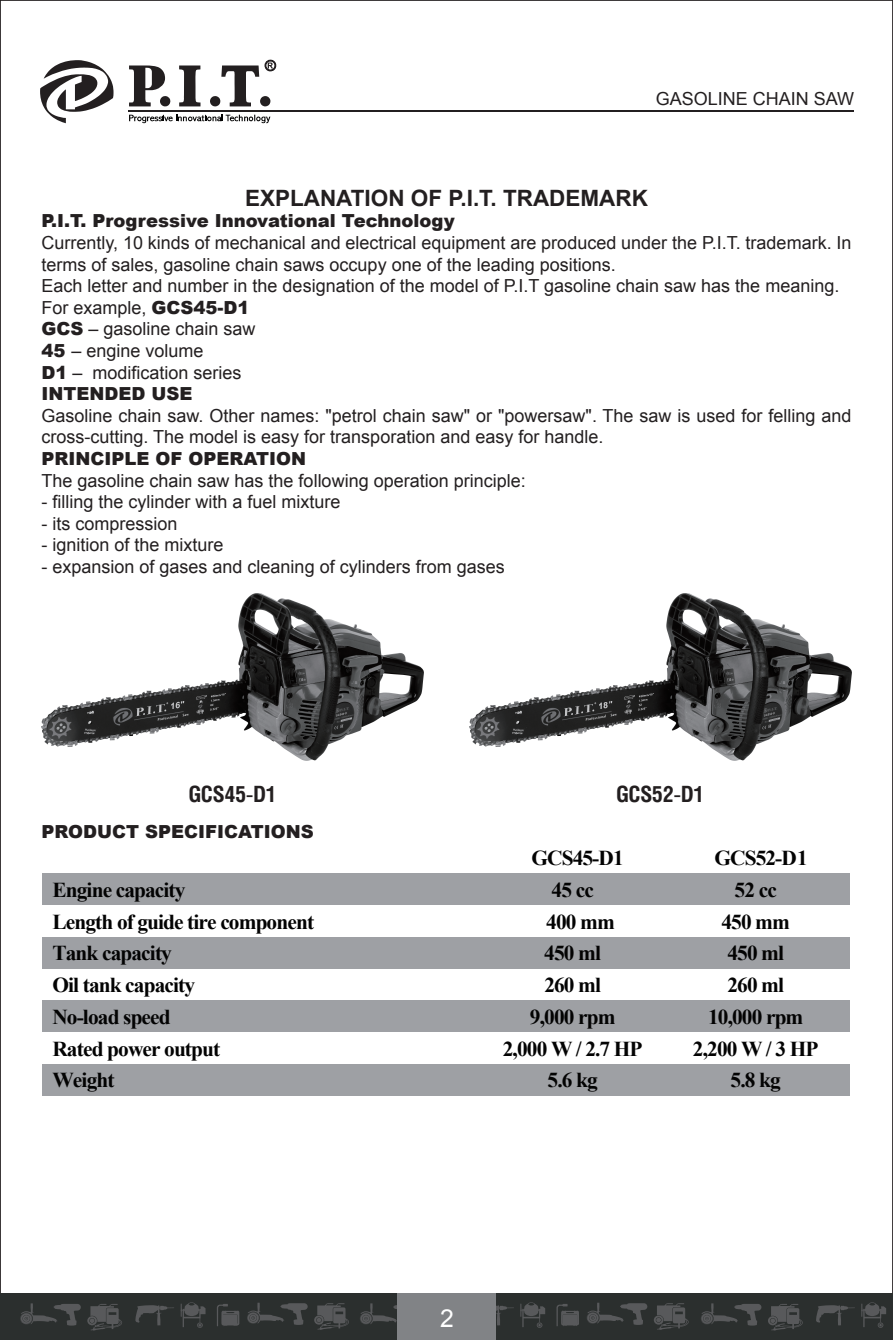
<style>
.page{position:relative;width:893px;height:1340px;background:#fff}
.page>*{position:absolute;margin:0;border:0;box-sizing:border-box;transform-origin:0 0}
.t1{font:24.75px "Arial";color:#fff}
.t2{font:700 22.5px "Arial";color:#231f20}
.t3{font:700 22.5px "Helios Cond";color:#231f20}
.t4{font:700 21.15px "Times New Roman";letter-spacing:-.04em;color:#030303}
.t5{font:18px/21.6px "Arial";color:#231f20}
.t6{font:900 18px "Arial";color:#231f20}
.s1{font-weight:900}
</style>
<div class="page">
<div style="left:0;top:1293px;width:893px;height:46px;background:#2b2f2e"></div>
<svg style="left:180px;top:1302px;width:26px;height:25px"></svg>
<svg style="left:135px;top:1305px;width:39px;height:20px"></svg>
<svg style="left:87px;top:1304px;width:35px;height:26px"></svg>
<svg style="left:20px;top:1303px;width:61px;height:22px"></svg>
<svg style="left:217px;top:1304px;width:22px;height:22px"></svg>
<svg style="left:314px;top:1303px;width:35px;height:26px"></svg>
<svg style="left:247px;top:1302px;width:61px;height:22px"></svg>
<svg style="left:520px;top:1302px;width:25px;height:25px"></svg>
<svg style="left:495px;top:1305px;width:19px;height:20px"></svg>
<svg style="left:360px;top:1303px;width:37px;height:21px"></svg>
<svg style="left:556px;top:1304px;width:23px;height:22px"></svg>
<svg style="left:654px;top:1303px;width:35px;height:26px"></svg>
<svg style="left:587px;top:1302px;width:60px;height:22px"></svg>
<svg style="left:861px;top:1302px;width:25px;height:25px"></svg>
<svg style="left:816px;top:1305px;width:39px;height:20px"></svg>
<svg style="left:768px;top:1304px;width:35px;height:26px"></svg>
<svg style="left:701px;top:1303px;width:60px;height:22px"></svg>
<div style="left:397px;top:1293px;width:98px;height:46px;background:#818386"></div>
<hr style="left:129px;top:110px;width:725px;height:2px;background:#231f20">
<svg style="left:40px;top:60px;width:74px;height:63px"></svg>
<svg style="left:179px;top:65px;width:21px;height:41px"></svg>
<svg style="left:129px;top:65px;width:42px;height:41px"></svg>
<svg style="left:210px;top:59px;width:67px;height:48px"></svg>
<svg style="left:129px;top:114px;width:141px;height:10px"></svg>
<img style="left:41px;top:594px;width:383px;height:166px">
<img style="left:469px;top:594px;width:382px;height:166px">
<div style="left:43px;top:873px;width:441px;height:32px;background:#9ea0a4"></div>
<div style="left:484px;top:873px;width:177px;height:32px;background:#9ea0a4"></div>
<div style="left:661px;top:873px;width:189px;height:32px;background:#9ea0a4"></div>
<div style="left:43px;top:936px;width:441px;height:32px;background:#9ea0a4"></div>
<div style="left:484px;top:936px;width:177px;height:32px;background:#9ea0a4"></div>
<div style="left:661px;top:936px;width:189px;height:32px;background:#9ea0a4"></div>
<div style="left:43px;top:1000px;width:441px;height:32px;background:#9ea0a4"></div>
<div style="left:484px;top:1000px;width:177px;height:32px;background:#9ea0a4"></div>
<div style="left:661px;top:1000px;width:189px;height:32px;background:#9ea0a4"></div>
<div style="left:43px;top:1063px;width:441px;height:32px;background:#9ea0a4"></div>
<div style="left:484px;top:1063px;width:177px;height:32px;background:#9ea0a4"></div>
<div style="left:661px;top:1063px;width:189px;height:32px;background:#9ea0a4"></div>
<p class="t5" style="left:656px;top:88px;width:200px">GASOLINE CHAIN SAW</p>
<p class="t2" style="left:245px;top:183px;width:404px">EXPLANATION OF P.I.T. TRADEMARK</p>
<p class="t6" style="left:41px;top:208px;width:415px">P.I.T. Progressive Innovational Technology</p>
<p class="t5" style="left:41px;top:232px;width:811px">Currently, 10 kinds of mechanical and electrical equipment are produced under the P.I.T. trademark. In terms of sales, gasoline chain saws occupy one of the leading positions.<br>Each letter and number in the designation of the model of P.I.T gasoline chain saw has the meaning.<br>For example, <span class="s1">GCS45-D1<br>GCS</span> – gasoline chain saw<br><span class="s1">45</span> – engine volume<br><span class="s1">D1</span> – modification series<br><span class="s1">INTENDED USE</span></p>
<p class="t5" style="left:41px;top:405px;width:812px">Gasoline chain saw. Other names: "petrol chain saw" or "powersaw". The saw is used for felling and cross-cutting. The model is easy for transporation and easy for handle.</p>
<p class="t6" style="left:41px;top:445px;width:266px">PRINCIPLE OF OPERATION</p>
<p class="t5" style="left:41px;top:469px;width:486px">The gasoline chain saw has the following operation principle:</p>
<p class="t5" style="left:41px;top:491px;width:301px">- filling the cylinder with a fuel mixture</p>
<p class="t5" style="left:41px;top:513px;width:138px">- its compression</p>
<p class="t5" style="left:41px;top:534px;width:184px">- ignition of the mixture</p>
<p class="t5" style="left:41px;top:556px;width:465px">- expansion of gases and cleaning of cylinders from gases</p>
<p class="t3" style="left:189px;top:781px;width:89px">GCS45-D1</p>
<p class="t3" style="left:616px;top:781px;width:90px">GCS52-D1</p>
<p class="t6" style="left:41px;top:818px;width:274px">PRODUCT SPECIFICATIONS</p>
<p class="t4" style="left:531px;top:843px;width:94px">GCS45-D1</p>
<p class="t4" style="left:714px;top:843px;width:95px">GCS52-D1</p>
<p class="t4" style="left:52px;top:875px;width:135px">Engine capacity</p>
<p class="t4" style="left:552px;top:875px;width:44px">45 cc</p>
<p class="t4" style="left:735px;top:875px;width:44px">52 cc</p>
<p class="t4" style="left:52px;top:906px;width:263px">Length of guide tire component</p>
<p class="t4" style="left:546px;top:906px;width:70px">400 mm</p>
<p class="t4" style="left:721px;top:906px;width:70px">450 mm</p>
<p class="t4" style="left:52px;top:938px;width:121px">Tank capacity</p>
<p class="t4" style="left:544px;top:938px;width:58px">450 ml</p>
<p class="t4" style="left:727px;top:938px;width:58px">450 ml</p>
<p class="t4" style="left:52px;top:970px;width:144px">Oil tank capacity</p>
<p class="t4" style="left:544px;top:970px;width:58px">260 ml</p>
<p class="t4" style="left:727px;top:970px;width:58px">260 ml</p>
<p class="t4" style="left:52px;top:1002px;width:120px">No-load speed</p>
<p class="t4" style="left:530px;top:1002px;width:87px">9,000 rpm</p>
<p class="t4" style="left:708px;top:1002px;width:97px">10,000 rpm</p>
<p class="t4" style="left:52px;top:1033px;width:169px">Rated power output</p>
<p class="t4" style="left:503px;top:1033px;width:141px">2,000 W / 2.7 HP</p>
<p class="t4" style="left:693px;top:1033px;width:127px">2,200 W / 3 HP</p>
<p class="t4" style="left:52px;top:1065px;width:64px">Weight</p>
<p class="t4" style="left:548px;top:1065px;width:52px">5.6 kg</p>
<p class="t4" style="left:730px;top:1065px;width:52px">5.8 kg</p>
<h1 class="t1" style="left:440px;top:1301px;width:15px">2</h1>
</div>
